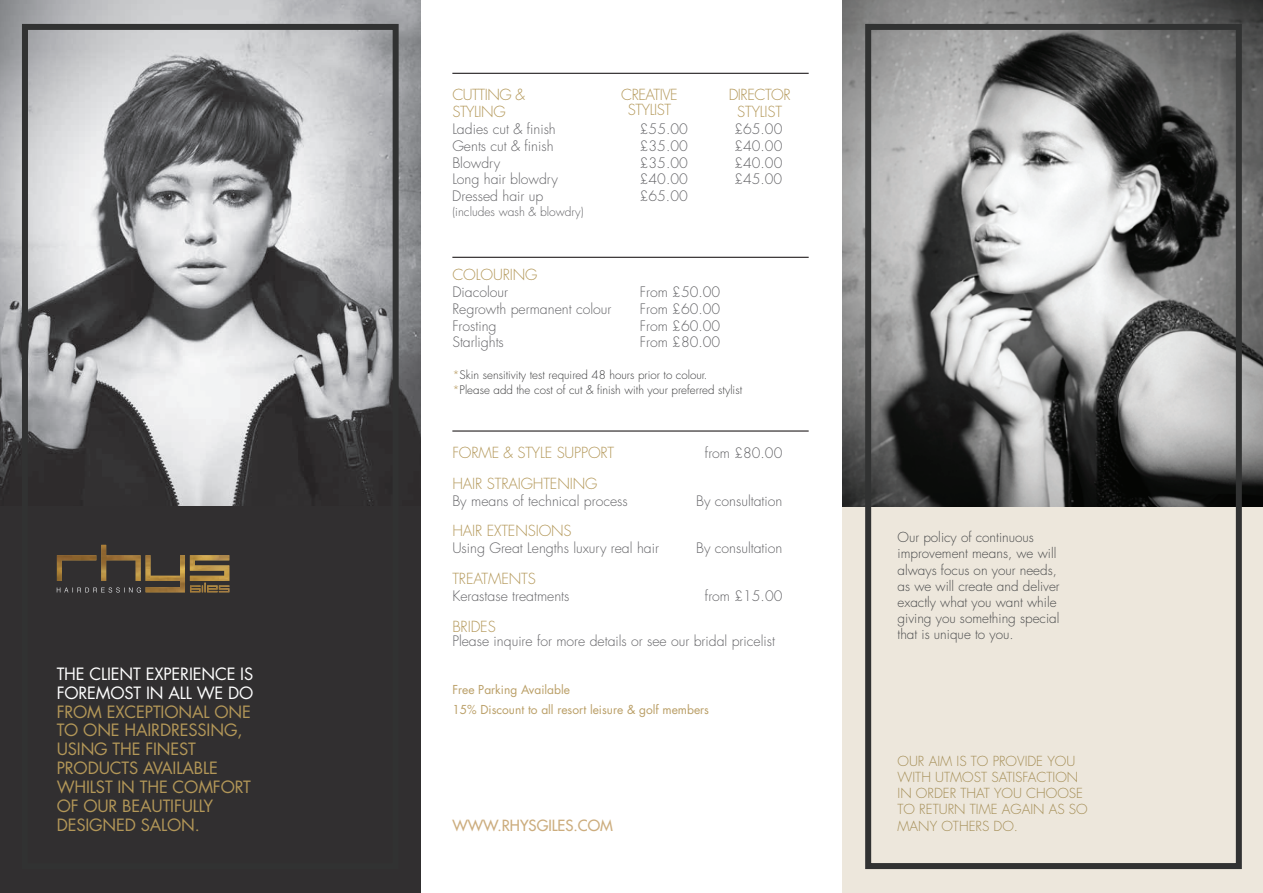
<style>
.page{position:relative;width:1263px;height:893px;background:#fff}
.page>*{position:absolute;margin:0;border:0;box-sizing:border-box;transform-origin:0 0}
.t1{font:16.5px/18.9px "Futura Std";letter-spacing:-.01em;color:#b39758}
.t2{font:16.5px/18.9px "Futura Std";letter-spacing:-.01em;color:#fff}
.t3{font:500 15px "Futura Std";color:#ccad7e}
.t4{font:300 14.85px "Futura Std";letter-spacing:-.01em;color:#b39758}
.t5{font:300 14.85px/16.8px "Futura Std";letter-spacing:-.03em;color:#b39758;text-align:center}
.t6{font:300 14.1px "Futura Std";color:#636366}
.t7{font:300 13.5px/16.2px "Futura Std";color:#4b4c4d}
.t8{font:300 13.5px/16.2px "Futura Std";color:#a48d55}
.t9{font:12px/20.5px "Futura Std";color:#ba9f67}
.t10{font:300 12px "Futura Std";color:#636366}
.t11{font:300 11.55px/14.9px "Futura Std";color:#3e3e3f}
.s1{color:#ba9f67}
</style>
<div class="page">
<div style="left:842px;top:0;width:421px;height:893px;background:#ede7dc"></div>
<div style="left:0;top:506px;width:420px;height:387px;background:#312f30"></div>
<hr style="left:452px;top:73px;width:357px;height:1px;background:#231f20">
<hr style="left:452px;top:257px;width:357px;height:1px;background:#231f20">
<svg style="left:57px;top:545px;width:172px;height:48px"></svg>
<hr style="left:452px;top:430px;width:357px;height:2px;background:#231f20">
<img style="left:843px;top:0;width:420px;height:506px">
<div style="left:865px;top:24px;width:377px;height:845px;border:6px solid #313232"></div>
<img style="left:0;top:0;width:420px;height:506px">
<div style="left:22px;top:24px;width:377px;height:845px;border:6px solid #313232"></div>
<p class="t2" style="left:57px;top:664px;width:198px">THE CLIENT EXPERIENCE IS<br>FOREMOST IN ALL WE DO</p>
<p class="t1" style="left:57px;top:702px;width:196px">FROM EXCEPTIONAL ONE<br>TO ONE HAIRDRESSING,<br>USING THE FINEST<br>PRODUCTS AVAILABLE<br>WHILST IN THE COMFORT<br>OF OUR BEAUTIFULLY<br>DESIGNED SALON.</p>
<p class="t5" style="left:621px;top:87px;width:58px;line-height:14.9px">CREATIVE<br>STYLIST</p>
<p class="t5" style="left:452px;top:86px;width:74px;text-align:left">CUTTING &amp;<br>STYLING</p>
<p class="t5" style="left:729px;top:86px;width:64px">DIRECTOR<br>STYLIST</p>
<p class="t6" style="left:452px;top:121px;width:105px">Ladies cut &amp; finish</p>
<p class="t6" style="left:640px;top:121px;width:49px">£55.00</p>
<p class="t6" style="left:734px;top:121px;width:49px">£65.00</p>
<p class="t6" style="left:452px;top:137px;width:103px">Gents cut &amp; finish</p>
<p class="t6" style="left:640px;top:137px;width:49px">£35.00</p>
<p class="t6" style="left:734px;top:137px;width:49px">£40.00</p>
<p class="t6" style="left:452px;top:154px;width:49px">Blowdry</p>
<p class="t6" style="left:640px;top:154px;width:49px">£35.00</p>
<p class="t6" style="left:734px;top:154px;width:49px">£40.00</p>
<p class="t6" style="left:452px;top:171px;width:107px">Long hair blowdry</p>
<p class="t6" style="left:640px;top:171px;width:49px">£40.00</p>
<p class="t6" style="left:734px;top:171px;width:49px">£45.00</p>
<p class="t6" style="left:452px;top:188px;width:92px">Dressed hair up</p>
<p class="t6" style="left:640px;top:188px;width:49px">£65.00</p>
<p class="t10" style="left:452px;top:204px;width:133px">(includes wash &amp; blowdry)</p>
<p class="t4" style="left:452px;top:266px;width:87px">COLOURING</p>
<p class="t6" style="left:452px;top:284px;width:57px">Diacolour</p>
<p class="t6" style="left:640px;top:284px;width:82px">From £50.00</p>
<p class="t6" style="left:452px;top:300px;width:161px">Regrowth permanent colour</p>
<p class="t6" style="left:640px;top:300px;width:82px">From £60.00</p>
<p class="t6" style="left:452px;top:317px;width:46px">Frosting</p>
<p class="t6" style="left:640px;top:317px;width:82px">From £60.00</p>
<p class="t6" style="left:452px;top:334px;width:53px">Starlights</p>
<p class="t6" style="left:640px;top:334px;width:82px">From £80.00</p>
<p class="t11" style="left:452px;top:368px;width:291px"><span class="s1">*</span>Skin sensitivity test required 48 hours prior to colour. <span class="s1">*</span>Please add the cost of cut &amp; finish with your preferred stylist</p>
<p class="t4" style="left:452px;top:444px;width:163px">FORME &amp; STYLE SUPPORT</p>
<p class="t6" style="left:705px;top:444px;width:79px">from £80.00</p>
<p class="t4" style="left:452px;top:474px;width:147px">HAIR STRAIGHTENING</p>
<p class="t6" style="left:452px;top:492px;width:177px">By means of technical process</p>
<p class="t6" style="left:696px;top:492px;width:88px">By consultation</p>
<p class="t4" style="left:452px;top:522px;width:121px">HAIR EXTENSIONS</p>
<p class="t6" style="left:452px;top:539px;width:208px">Using Great Lengths luxury real hair</p>
<p class="t6" style="left:696px;top:539px;width:88px">By consultation</p>
<p class="t4" style="left:452px;top:570px;width:85px">TREATMENTS</p>
<p class="t6" style="left:452px;top:587px;width:119px">Kerastase treatments</p>
<p class="t6" style="left:705px;top:587px;width:79px">from £15.00</p>
<p class="t4" style="left:452px;top:617px;width:45px">BRIDES</p>
<p class="t6" style="left:452px;top:633px;width:324px">Please inquire for more details or see our bridal pricelist</p>
<p class="t9" style="left:452px;top:679px;width:258px">Free Parking Available<br>15% Discount to all resort leisure &amp; golf members</p>
<p class="t3" style="left:452px;top:816px;width:162px">WWW.RHYSGILES.COM</p>
<p class="t7" style="left:897px;top:529px;width:164px">Our policy of continuous improvement means, we will always focus on your needs, as we will create and deliver exactly what you want while giving you something special that is unique to you.</p>
<p class="t8" style="left:897px;top:753px;width:192px">OUR AIM IS TO PROVIDE YOU<br>WITH UTMOST SATISFACTION<br>IN ORDER THAT YOU CHOOSE<br>TO RETURN TIME AGAIN AS SO<br>MANY OTHERS DO.</p>
</div>
